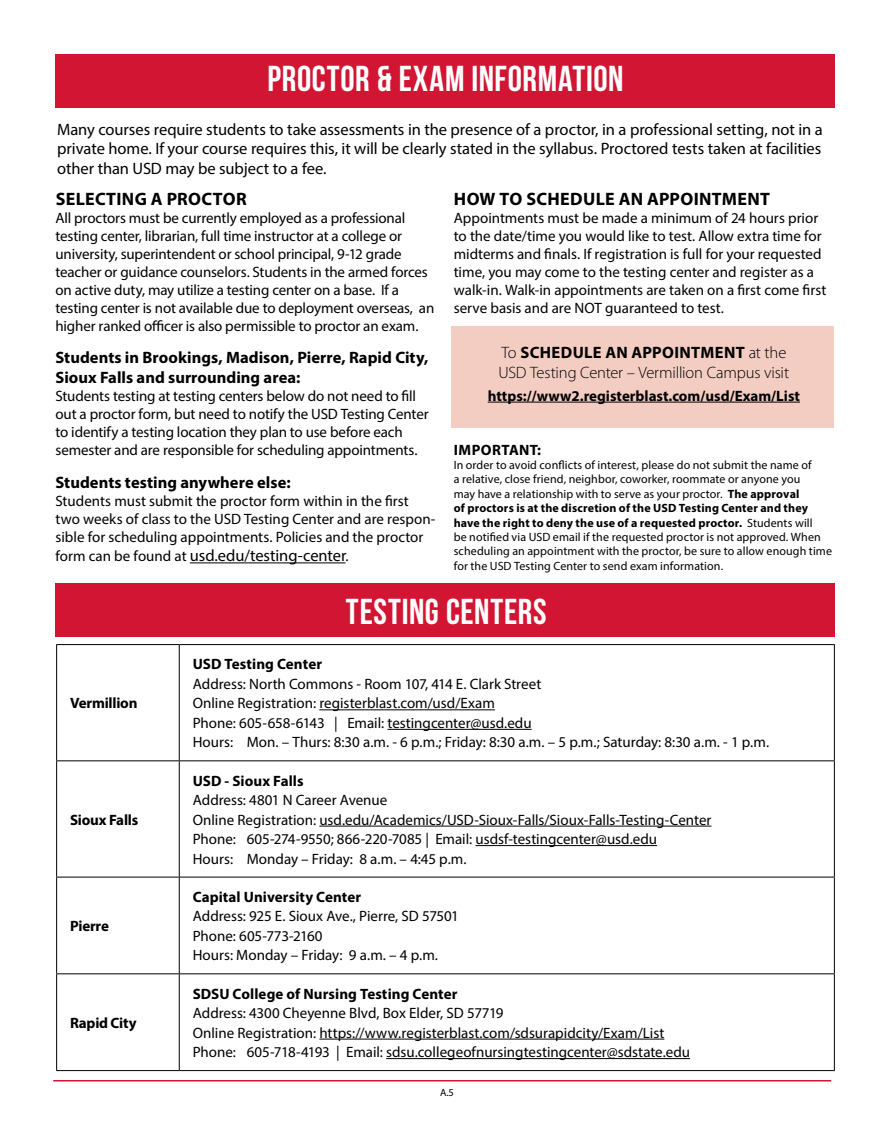
<style>
.page{position:relative;width:891px;height:1134px;background:#fff}
.page>*{position:absolute;margin:0;border:0;box-sizing:border-box;transform-origin:0 0}
.Subhead{font:700 36px "Bebas Neue";letter-spacing:.02em;color:#fff}
.t1{font:700 18px "Myriad Pro";letter-spacing:.015em;color:#000}
.right_flush_subhead{font:16.5px/19.8px "Myriad Pro";letter-spacing:-.005em;color:#000;text-align:justify}
.t2{font:700 16.5px/19.8px "Myriad Pro";color:#000}
.t3{font:300 16.5px "Myriad Pro";letter-spacing:-.01em;color:#000}
.t4{font:700 16.5px "Myriad Pro";letter-spacing:.02em;color:#000}
.t5{font:15px/18px "Myriad Pro";letter-spacing:-.005em;color:#000}
.t6{font:700 15px "Myriad Pro";color:#000}
.t7{font:700 15px "Myriad Pro";letter-spacing:.025em;color:#000}
.t8{font:12px/14.4px "Myriad Pro";letter-spacing:.005em;color:#000}
.t9{font:10.5px "Myriad Pro";color:#000}
.s1{font-size:15px}
.s2{font-weight:300}
.s3{font-weight:700}
</style>
<div class="page">
<hr style="left:53px;top:1080px;width:778px;height:2px;background:#d21533">
<div style="left:452px;top:326px;width:382px;height:102px;background:#f4cdc2"></div>
<div style="left:56px;top:54px;width:780px;height:54px;background:#d21533"></div>
<hr style="left:190px;top:563px;width:156px;height:1px;background:#000">
<hr style="left:488px;top:402px;width:312px;height:1px;background:#000">
<div style="left:56px;top:583px;width:780px;height:54px;background:#d21533"></div>
<hr style="left:56px;top:644px;width:123px;height:1px;background:#000">
<hr style="left:56px;top:645px;width:1px;height:115px;background:#000">
<hr style="left:179px;top:644px;width:656px;height:1px;background:#000">
<hr style="left:179px;top:645px;width:1px;height:115px;background:#000">
<hr style="left:834px;top:645px;width:1px;height:115px;background:#000">
<hr style="left:56px;top:760px;width:123px;height:1px;background:#000">
<hr style="left:56px;top:761px;width:1px;height:116px;background:#000">
<hr style="left:179px;top:760px;width:656px;height:1px;background:#000">
<hr style="left:179px;top:761px;width:1px;height:116px;background:#000">
<hr style="left:834px;top:761px;width:1px;height:116px;background:#000">
<hr style="left:56px;top:877px;width:123px;height:1px;background:#000">
<hr style="left:56px;top:877px;width:1px;height:96px;background:#000">
<hr style="left:179px;top:877px;width:656px;height:1px;background:#000">
<hr style="left:179px;top:877px;width:1px;height:96px;background:#000">
<hr style="left:834px;top:877px;width:1px;height:96px;background:#000">
<hr style="left:56px;top:973px;width:123px;height:1px;background:#000">
<hr style="left:56px;top:974px;width:1px;height:96px;background:#000">
<hr style="left:179px;top:973px;width:656px;height:1px;background:#000">
<hr style="left:179px;top:974px;width:1px;height:96px;background:#000">
<hr style="left:834px;top:974px;width:1px;height:96px;background:#000">
<hr style="left:56px;top:1070px;width:123px;height:1px;background:#000">
<hr style="left:179px;top:1070px;width:656px;height:1px;background:#000">
<hr style="left:319px;top:710px;width:176px;height:1px;background:#000">
<hr style="left:387px;top:729px;width:145px;height:1px;background:#000">
<hr style="left:319px;top:826px;width:392px;height:1px;background:#000">
<hr style="left:475px;top:845px;width:182px;height:1px;background:#000">
<hr style="left:319px;top:1039px;width:345px;height:1px;background:#000">
<hr style="left:386px;top:1058px;width:304px;height:1px;background:#000">
<p class="Subhead" style="left:268px;top:59px;width:358px">PROCTOR &amp; EXAM INFORMATION</p>
<p class="right_flush_subhead" style="left:57px;top:119px;width:767px">Many courses require students to take assessments in the presence of a proctor, in a professional setting, not in a private home. If your course requires this, it will be clearly stated in the syllabus. Proctored tests taken at facilities other than USD may be subject to a fee.</p>
<p class="t1" style="left:56px;top:187px;width:193px">SELECTING A PROCTOR</p>
<p class="t5" style="left:56px;top:209px;width:380px">All proctors must be currently employed as a professional testing center, librarian, full time instructor at a college or university, superintendent or school principal, 9-12 grade teacher or guidance counselors. Students in the armed forces on active duty, may utilize a testing center on a base. If a testing center is not available due to deployment overseas, an higher ranked officer is also permissible to proctor an exam.</p>
<p class="t2" style="left:56px;top:347px;width:374px">Students in Brookings, Madison, Pierre, Rapid City,<br>Sioux Falls and surrounding area:</p>
<p class="t5" style="left:56px;top:387px;width:375px">Students testing at testing centers below do not need to fill out a proctor form, but need to notify the USD Testing Center to identify a testing location they plan to use before each semester and are responsible for scheduling appointments.</p>
<p class="t2" style="left:56px;top:472px;width:237px">Students testing anywhere else:</p>
<p class="t5" style="left:56px;top:491px;width:382px">Students must submit the proctor form within in the first two weeks of class to the USD Testing Center and are respon&shy;sible for scheduling appointments. Policies and the proctor</p>
<p class="right_flush_subhead" style="left:56px;top:546px;width:295px"><span class="s1">form can be found at</span> usd.edu/testing-center<span class="s1">.</span></p>
<p class="t1" style="left:454px;top:187px;width:318px">HOW TO SCHEDULE AN APPOINTMENT</p>
<p class="t5" style="left:454px;top:209px;width:374px">Appointments must be made a minimum of 24 hours prior to the date/time you would like to test. Allow extra time for midterms and finals. If registration is full for your requested time, you may come to the testing center and register as a walk-in. Walk-in appointments are taken on a first come first serve basis and are NOT guaranteed to test.</p>
<p class="t4" style="left:501px;top:342px;width:287px"><span class="s2">To</span> SCHEDULE AN APPOINTMENT <span class="s2">at the</span></p>
<p class="t3" style="left:499px;top:363px;width:292px">USD Testing Center – Vermillion Campus visit</p>
<p class="t6" style="left:488px;top:386px;width:314px">https://www2.registerblast.com/usd/Exam/List</p>
<p class="t7" style="left:454px;top:440px;width:89px">IMPORTANT:</p>
<p class="t8" style="left:454px;top:458px;width:380px">In order to avoid conflicts of interest, please do not submit the name of<br>a relative, close friend, neighbor, coworker, roommate or anyone you<br>may have a relationship with to serve as your proctor. <span class="s3">The approval<br>of proctors is at the discretion of the USD Testing Center and they have the right to deny the use of a requested proctor.</span> Students will<br>be notified via USD email if the requested proctor is not approved. When scheduling an appointment with the proctor, be sure to allow enough time for the USD Testing Center to send exam information.</p>
<p class="Subhead" style="left:346px;top:592px;width:202px">TESTING CENTERS</p>
<p class="t6" style="left:70px;top:694px;width:69px">Vermillion</p>
<p class="t6" style="left:70px;top:810px;width:70px">Sioux Falls</p>
<p class="t6" style="left:70px;top:916px;width:40px">Pierre</p>
<p class="t6" style="left:70px;top:1013px;width:68px">Rapid City</p>
<p class="t6" style="left:193px;top:655px;width:131px">USD Testing Center</p>
<p class="t5" style="left:193px;top:675px;width:350px">Address: North Commons - Room 107, 414 E. Clark Street</p>
<p class="t5" style="left:193px;top:694px;width:304px">Online Registration: registerblast.com/usd/Exam</p>
<p class="t5" style="left:193px;top:714px;width:340px">Phone: 605-658-6143 | Email: testingcenter@usd.edu</p>
<p class="t5" style="left:193px;top:733px;width:578px">Hours: Mon. – Thurs: 8:30 a.m. - 6 p.m.; Friday: 8:30 a.m. – 5 p.m.; Saturday: 8:30 a.m. - 1 p.m.</p>
<p class="t6" style="left:193px;top:771px;width:112px">USD - Sioux Falls</p>
<p class="t5" style="left:193px;top:791px;width:196px">Address: 4801 N Career Avenue</p>
<p class="t5" style="left:193px;top:810px;width:520px">Online Registration: usd.edu/Academics/USD-Sioux-Falls/Sioux-Falls-Testing-Center</p>
<p class="t5" style="left:193px;top:830px;width:466px">Phone: 605-274-9550; 866-220-7085 | Email: usdsf-testingcenter@usd.edu</p>
<p class="t5" style="left:193px;top:849px;width:275px">Hours: Monday – Friday: 8 a.m. – 4:45 p.m.</p>
<p class="t6" style="left:193px;top:887px;width:170px">Capital University Center</p>
<p class="t5" style="left:193px;top:907px;width:268px">Address: 925 E. Sioux Ave., Pierre, SD 57501</p>
<p class="t5" style="left:193px;top:927px;width:131px">Phone: 605-773-2160</p>
<p class="t5" style="left:193px;top:946px;width:247px">Hours: Monday – Friday: 9 a.m. – 4 p.m.</p>
<p class="t6" style="left:193px;top:984px;width:266px">SDSU College of Nursing Testing Center</p>
<p class="t5" style="left:193px;top:1004px;width:312px">Address: 4300 Cheyenne Blvd, Box Elder, SD 57719</p>
<p class="t5" style="left:193px;top:1023px;width:473px">Online Registration: https://www.registerblast.com/sdsurapidcity/Exam/List</p>
<p class="t5" style="left:193px;top:1043px;width:499px">Phone: 605-718-4193 | Email: sdsu.collegeofnursingtestingcenter@sdstate.edu</p>
<p class="t9" style="left:440px;top:1086px;width:15px">A.5</p>
</div>
